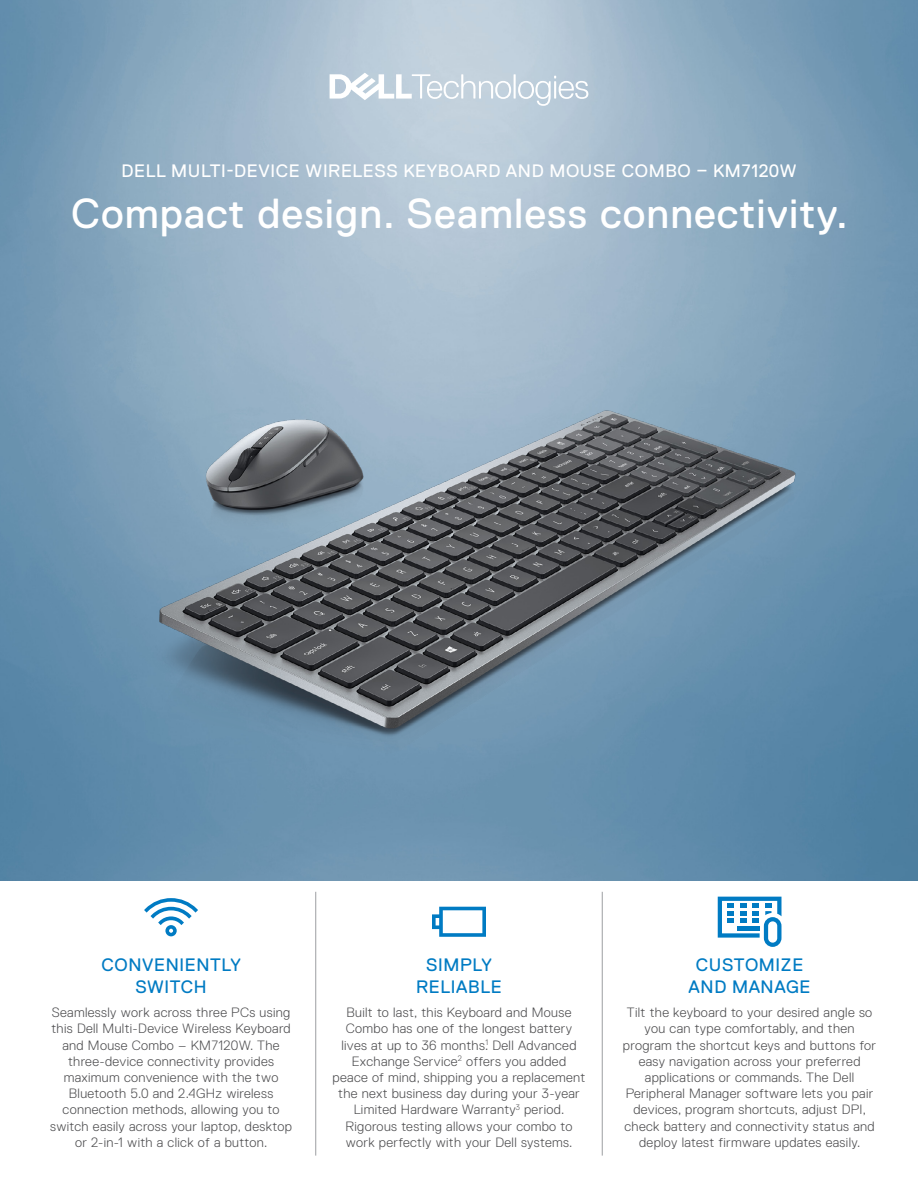
<style>
.page{position:relative;width:918px;height:1188px;background:#fff}
.page>*{position:absolute;margin:0;border:0;box-sizing:border-box;transform-origin:0 0}
.t1{font:42px "Dell Replica";letter-spacing:.025em;color:#fff}
.t2{font:18px "Dell Replica";letter-spacing:.035em;color:#fff}
.t3{font:18px/21.6px "Dell Replica";letter-spacing:.035em;color:#007bc3;text-align:center}
.t4{font:300 13.5px/16.2px "Dell Replica";letter-spacing:.025em;color:#4d4d4f;text-align:center}
</style>
<div class="page">
<img style="left:0;top:0;width:918px;height:881px">
<svg style="left:718px;top:897px;width:63px;height:50px"></svg>
<hr style="left:315px;top:892px;width:1px;height:264px;background:#a7a9ac">
<hr style="left:602px;top:892px;width:1px;height:264px;background:#a7a9ac">
<svg style="left:144px;top:898px;width:54px;height:38px"></svg>
<img style="left:72px;top:384px;width:761px;height:428px">
<svg style="left:432px;top:907px;width:54px;height:30px"></svg>
<svg style="left:330px;top:73px;width:258px;height:33px"></svg>
<p class="t2" style="left:122px;top:161px;width:676px">DELL MULTI-DEVICE WIRELESS KEYBOARD AND MOUSE COMBO – KM7120W</p>
<p class="t1" style="left:71px;top:190px;width:778px">Compact design. Seamless connectivity.</p>
<p class="t3" style="left:101px;top:955px;width:141px">CONVENIENTLY<br>SWITCH</p>
<p class="t4" style="left:50px;top:1005px;width:243px">Seamlessly work across three PCs using this Dell Multi-Device Wireless Keyboard and Mouse Combo – KM7120W. The three-device connectivity provides maximum convenience with the two Bluetooth 5.0 and 2.4GHz wireless connection methods, allowing you to switch easily across your laptop, desktop or 2-in-1 with a click of a button.</p>
<p class="t4" style="left:623px;top:1005px;width:255px">Tilt the keyboard to your desired angle so you can type comfortably, and then program the shortcut keys and buttons for easy navigation across your preferred applications or commands. The Dell Peripheral Manager software lets you pair devices, program shortcuts, adjust DPI, check battery and connectivity status and deploy latest firmware updates easily.</p>
<p class="t3" style="left:416px;top:955px;width:87px">SIMPLY<br>RELIABLE</p>
<p class="t3" style="left:689px;top:955px;width:123px">CUSTOMIZE<br>AND MANAGE</p>
<p class="t4" style="left:333px;top:1005px;width:254px">Built to last, this Keyboard and Mouse Combo has one of the longest battery lives at up to 36 months.<sup>1</sup> Dell Advanced Exchange Service<sup>2</sup> offers you added peace of mind, shipping you a replacement the next business day during your 3-year Limited Hardware Warranty<sup>3</sup> period.<br>Rigorous testing allows your combo to work perfectly with your Dell systems.</p>
</div>
